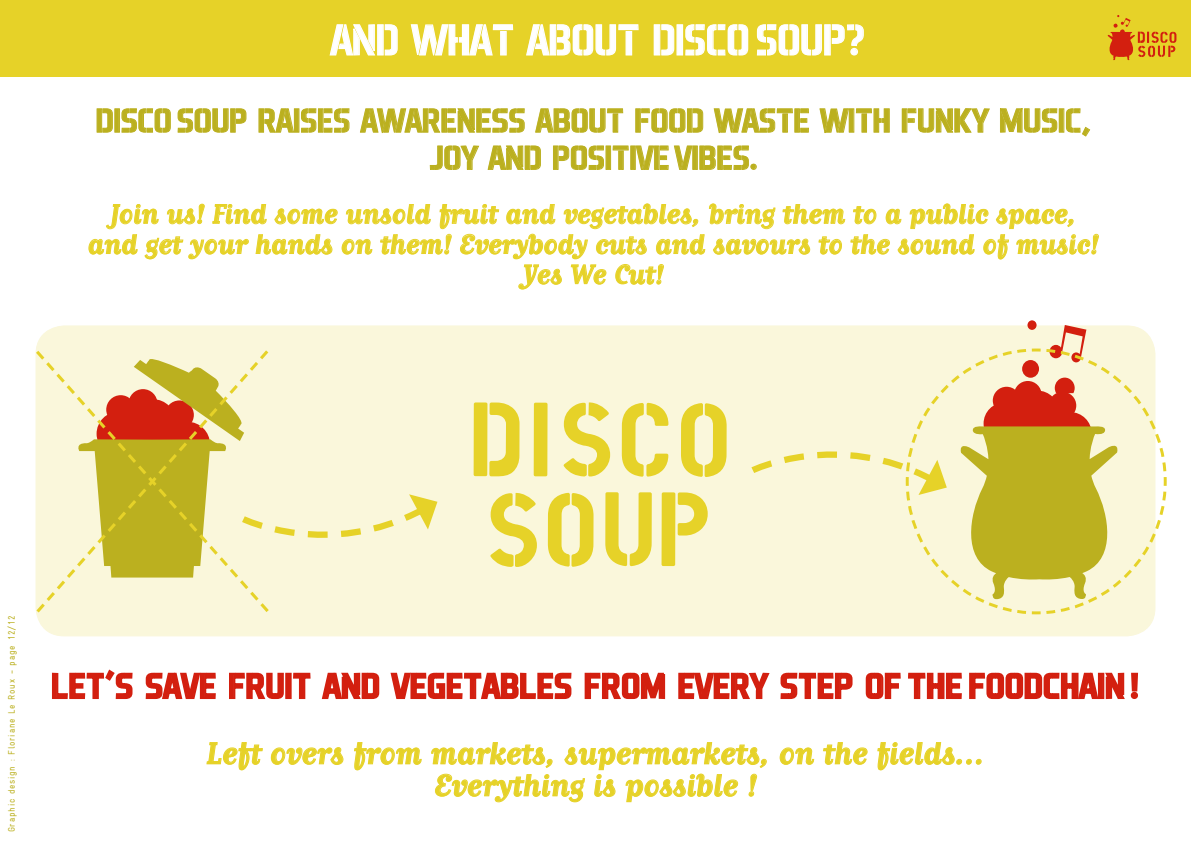
<style>
.page{position:relative;width:1191px;height:842px;background:#fff}
.page>*{position:absolute;margin:0;border:0;box-sizing:border-box;transform-origin:0 0}
.t1{font:44px "Aero Matics Stencil";color:#fff}
.t2{font:700 36px/32px "Matrix Script";color:#e6d228;text-align:center}
.t3{font:35.4px "Aero Matics Stencil";letter-spacing:.02em;color:#d31f0f}
.t4{font:700 33.7px/37.2px "Aero Matics Stencil";letter-spacing:.01em;color:#bbb01f;text-align:center}
.t5{font:700 31.9px/30.1px "Matrix Script";color:#e6d228;text-align:center}
.t6{font:condensed 9.5px "Gravur";letter-spacing:.08em;color:#bbb01f}
</style>
<div class="page">
<div style="left:36px;top:326px;width:1119px;height:310px;background:#faf7db;border-radius:28px"></div>
<svg style="left:534px;top:403px;width:13px;height:73px"></svg>
<svg style="left:473px;top:402px;width:46px;height:74px"></svg>
<svg style="left:563px;top:402px;width:47px;height:74px"></svg>
<svg style="left:681px;top:403px;width:45px;height:74px"></svg>
<svg style="left:622px;top:403px;width:46px;height:74px"></svg>
<svg style="left:605px;top:492px;width:47px;height:74px"></svg>
<svg style="left:661px;top:492px;width:46px;height:74px"></svg>
<svg style="left:548px;top:493px;width:45px;height:74px"></svg>
<svg style="left:490px;top:493px;width:47px;height:74px"></svg>
<svg style="left:274px;top:494px;width:163px;height:44px"></svg>
<svg style="left:35px;top:347px;width:234px;height:268px"></svg>
<svg style="left:52px;top:669px;width:81px;height:31px"></svg>
<svg style="left:145px;top:672px;width:71px;height:28px"></svg>
<svg style="left:229px;top:672px;width:55px;height:27px"></svg>
<div style="left:285px;top:673px;width:7px;height:26px;border:2px solid #d31f0f"></div>
<svg style="left:293px;top:672px;width:18px;height:27px"></svg>
<svg style="left:321px;top:672px;width:59px;height:28px"></svg>
<svg style="left:390px;top:672px;width:182px;height:28px"></svg>
<svg style="left:584px;top:672px;width:82px;height:28px"></svg>
<svg style="left:678px;top:672px;width:92px;height:28px"></svg>
<svg style="left:780px;top:672px;width:73px;height:28px"></svg>
<svg style="left:865px;top:672px;width:36px;height:28px"></svg>
<svg style="left:908px;top:672px;width:230px;height:28px"></svg>
<svg style="left:96px;top:108px;width:17px;height:25px"></svg>
<div style="left:114px;top:108px;width:6px;height:25px;border:1px solid #bbb01f"></div>
<svg style="left:121px;top:108px;width:50px;height:25px"></svg>
<svg style="left:177px;top:108px;width:70px;height:25px"></svg>
<svg style="left:258px;top:108px;width:36px;height:25px"></svg>
<div style="left:294px;top:108px;width:5px;height:25px;border:1px solid #bbb01f"></div>
<svg style="left:301px;top:108px;width:49px;height:25px"></svg>
<svg style="left:360px;top:108px;width:165px;height:26px"></svg>
<svg style="left:535px;top:108px;width:88px;height:25px"></svg>
<svg style="left:635px;top:108px;width:68px;height:25px"></svg>
<svg style="left:713px;top:108px;width:96px;height:26px"></svg>
<svg style="left:819px;top:108px;width:30px;height:25px"></svg>
<div style="left:849px;top:108px;width:5px;height:25px;border:1px solid #bbb01f"></div>
<svg style="left:855px;top:108px;width:35px;height:25px"></svg>
<svg style="left:901px;top:108px;width:89px;height:25px"></svg>
<svg style="left:1000px;top:108px;width:57px;height:25px"></svg>
<div style="left:1059px;top:108px;width:5px;height:25px;border:1px solid #bbb01f"></div>
<svg style="left:1066px;top:108px;width:24px;height:29px"></svg>
<svg style="left:429px;top:145px;width:51px;height:25px"></svg>
<svg style="left:487px;top:145px;width:54px;height:25px"></svg>
<svg style="left:553px;top:145px;width:51px;height:25px"></svg>
<div style="left:605px;top:146px;width:6px;height:24px;border:1px solid #bbb01f"></div>
<svg style="left:612px;top:145px;width:17px;height:25px"></svg>
<svg style="left:635px;top:145px;width:58px;height:25px"></svg>
<div style="left:692px;top:146px;width:6px;height:24px;border:1px solid #bbb01f"></div>
<svg style="left:699px;top:145px;width:58px;height:25px"></svg>
<svg style="left:88px;top:203px;width:1011px;height:87px"></svg>
<svg style="left:206px;top:742px;width:57px;height:29px"></svg>
<svg style="left:270px;top:747px;width:74px;height:18px"></svg>
<svg style="left:354px;top:742px;width:68px;height:29px"></svg>
<svg style="left:779px;top:747px;width:36px;height:18px"></svg>
<svg style="left:823px;top:742px;width:45px;height:23px"></svg>
<svg style="left:877px;top:742px;width:105px;height:29px"></svg>
<svg style="left:431px;top:742px;width:336px;height:61px"></svg>
<svg style="left:746px;top:320px;width:409px;height:153px"></svg>
<svg style="left:904px;top:347px;width:263px;height:269px"></svg>
<div style="left:0;top:0;width:1191px;height:76px;background:#e6d228"></div>
<svg style="left:329px;top:24px;width:69px;height:32px"></svg>
<svg style="left:410px;top:24px;width:104px;height:32px"></svg>
<svg style="left:526px;top:24px;width:113px;height:32px"></svg>
<svg style="left:653px;top:24px;width:22px;height:32px"></svg>
<div style="left:676px;top:24px;width:7px;height:32px;border:1px solid #fff"></div>
<svg style="left:685px;top:24px;width:64px;height:32px"></svg>
<svg style="left:756px;top:24px;width:108px;height:32px"></svg>
<svg style="left:1107px;top:15px;width:69px;height:45px"></svg>
<h1 class="t1" style="left:331px;top:15px;width:536px">AND WHAT ABOUT DISCO SOUP?</h1>
<p class="t4" style="left:96px;top:102px;width:996px">DISCO SOUP RAISES AWARENESS ABOUT FOOD WASTE WITH FUNKY MUSIC,<br>JOY AND POSITIVE VIBES.</p>
<p class="t5" style="left:88px;top:198px;width:1012px">Join us! Find some unsold fruit and vegetables, bring them to a public space, and get your hands on them! Everybody cuts and savours to the sound of music!<br>Yes We Cut!</p>
<p class="t6" style="left:6px;top:832px;width:218px;rotate:-90deg">Graphic design : Floriane Le Roux - page 12/12</p>
<p class="t3" style="left:52px;top:666px;width:1088px">LET’S SAVE FRUIT AND VEGETABLES FROM EVERY STEP OF THE FOODCHAIN !</p>
<p class="t2" style="left:206px;top:737px;width:779px">Left overs from markets, supermarkets, on the fields...<br>Everything is possible !</p>
</div>
